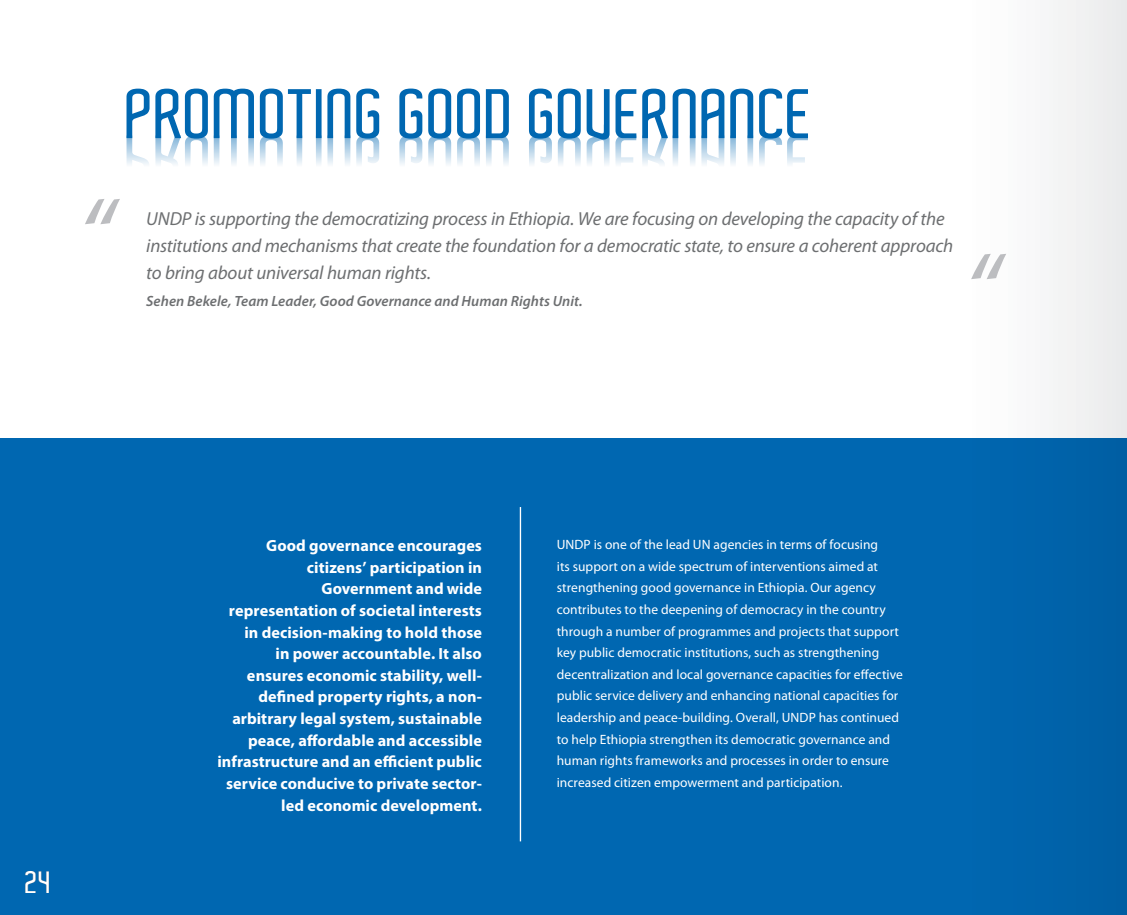
<style>
.page{position:relative;width:1127px;height:915px;background:#fff}
.page>*{position:absolute;margin:0;border:0;box-sizing:border-box;transform-origin:0 0}
.t1{font:italic 103.95px "Myriad Pro";color:#bcbdc0}
.t2{font:600 67.5px "Aldo";letter-spacing:-.01em;color:#0067b1}
.t3{font:600 30px "Aldo";color:#fff}
.t4{font:italic 18.9px/27px "Myriad Pro";letter-spacing:-.01em;color:#6d6f71}
.t5{font:700 16.2px/21.6px "Myriad Pro";letter-spacing:.005em;color:#fff;text-align:right}
.t6{font:italic 600 14.85px "Myriad Pro";letter-spacing:.005em;color:#6d6f71}
.t7{font:13.5px/21.6px "Myriad Pro";letter-spacing:.005em;color:#fff}
</style>
<div class="page">
<div style="left:0;top:438px;width:1127px;height:476px;background:#0067b1"></div>
<hr style="left:520px;top:507px;width:1px;height:334px;background:#fff">
<h1 class="t1" style="left:77px;top:172px;width:37px">“</h1>
<h2 class="t2" style="left:155px;top:76px;width:661px">ROMOTING GOO D OGO RN CE</h2>
<h2 class="t2" style="left:587px;top:76px;width:171px">VERNANCE</h2>
<p class="t4" style="left:146px;top:205px;width:808px">UNDP is supporting the democratizing process in Ethiopia. We are focusing on developing the capacity of the institutions and mechanisms that create the foundation for a democratic state, to ensure a coherent approach to bring about universal human rights.</p>
<p class="t6" style="left:146px;top:291px;width:438px">Sehen Bekele, Team Leader, Good Governance and Human Rights Unit.</p>
<h1 class="t1" style="left:963px;top:226px;width:37px">“</h1>
<h3 class="t3" style="left:26px;top:864px;width:28px">24</h3>
<p class="t5" style="left:217px;top:534px;width:266px">Good governance encourages citizens’ participation in<br>Government and wide representation of societal interests in decision-making to hold those<br>in power accountable. It also ensures economic stability, well&shy;defined property rights, a non&shy;arbitrary legal system, sustainable peace, affordable and accessible infrastructure and an efficient public service conducive to private sector&shy;led economic development.</p>
<p class="t7" style="left:557px;top:533px;width:348px">UNDP is one of the lead UN agencies in terms of focusing<br>its support on a wide spectrum of interventions aimed at strengthening good governance in Ethiopia. Our agency contributes to the deepening of democracy in the country through a number of programmes and projects that support key public democratic institutions, such as strengthening decentralization and local governance capacities for effective public service delivery and enhancing national capacities for leadership and peace-building. Overall, UNDP has continued to help Ethiopia strengthen its democratic governance and human rights frameworks and processes in order to ensure increased citizen empowerment and participation.</p>
</div>
